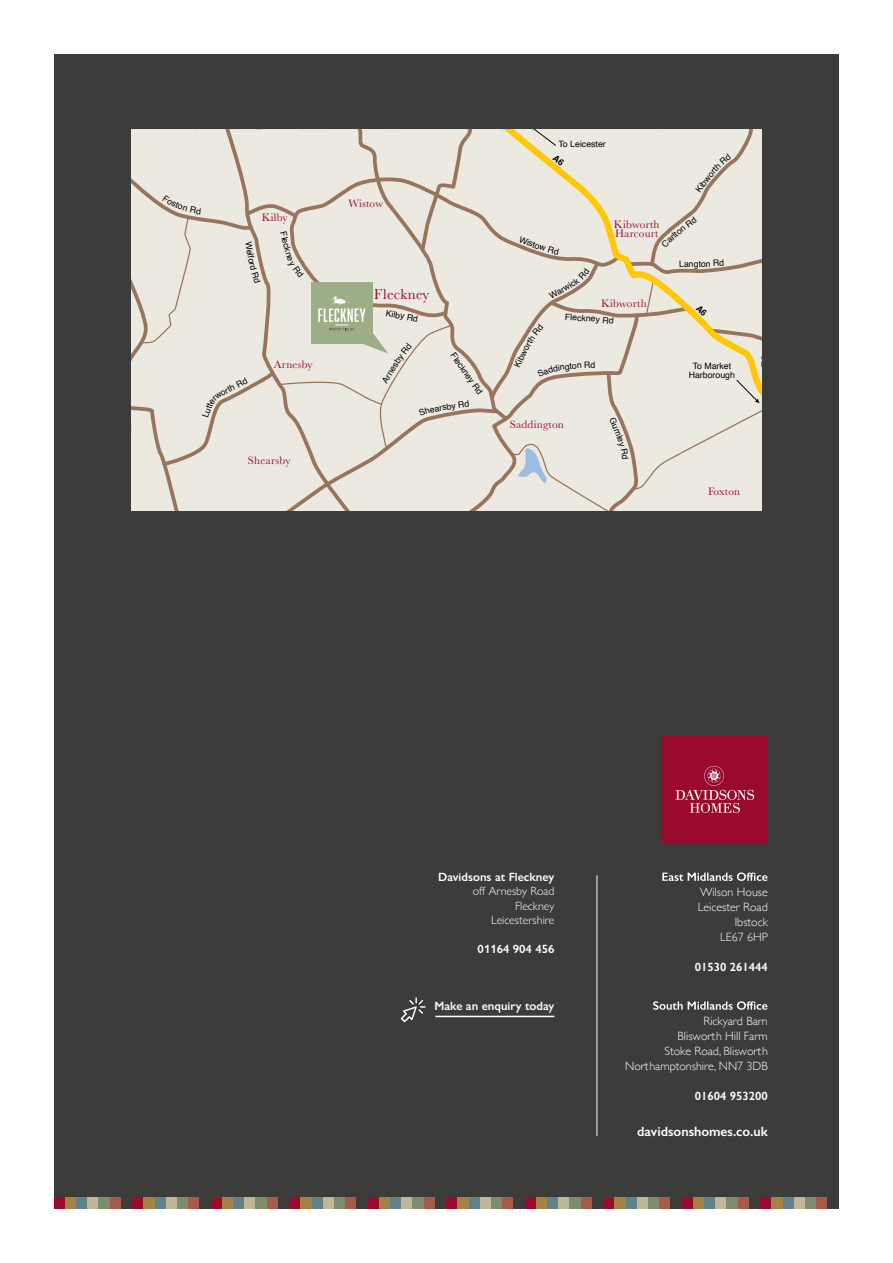
<style>
.page{position:relative;width:893px;height:1263px;background:#fff}
.page>*{position:absolute;margin:0;border:0;box-sizing:border-box;transform-origin:0 0}
.t1{font:15px "Baskerville";letter-spacing:.02em;color:#990a2c}
.t2{font:600 13.5px "Gill Sans";color:#fff}
.t3{font:300 12px/15px "Gill Sans";color:#fff;text-align:right}
.t4{font:600 12px "Gill Sans Nova";color:#fff}
.t5{font:300 12px/14.4px "Gill Sans Nova";color:#fff;text-align:right}
.t6{font:600 12px "Gill Sans";color:#fff}
.t7{font:11.25px/8.7px "Baskerville";letter-spacing:.02em;color:#990a2c}
.t8{font:8.7px/8.7px "Helvetica";color:#000;text-align:center}
</style>
<div class="page">
<div style="left:54px;top:54px;width:785px;height:1155px;background:#3c3c3b"></div>
<div style="left:54px;top:1198px;width:11px;height:11px;background:#990a2c"></div>
<div style="left:65px;top:1198px;width:11px;height:11px;background:#a38243"></div>
<div style="left:76px;top:1198px;width:12px;height:11px;background:#608188"></div>
<div style="left:88px;top:1198px;width:11px;height:11px;background:#beb798"></div>
<div style="left:99px;top:1198px;width:11px;height:11px;background:#7c8d6f"></div>
<div style="left:110px;top:1198px;width:11px;height:11px;background:#a75a4a"></div>
<div style="left:132px;top:1198px;width:12px;height:11px;background:#990a2c"></div>
<div style="left:144px;top:1198px;width:11px;height:11px;background:#a38243"></div>
<div style="left:155px;top:1198px;width:11px;height:11px;background:#608188"></div>
<div style="left:166px;top:1198px;width:11px;height:11px;background:#beb798"></div>
<div style="left:177px;top:1198px;width:12px;height:11px;background:#7c8d6f"></div>
<div style="left:189px;top:1198px;width:11px;height:11px;background:#a75a4a"></div>
<div style="left:211px;top:1198px;width:11px;height:11px;background:#990a2c"></div>
<div style="left:222px;top:1198px;width:11px;height:11px;background:#a38243"></div>
<div style="left:233px;top:1198px;width:12px;height:11px;background:#608188"></div>
<div style="left:245px;top:1198px;width:11px;height:11px;background:#beb798"></div>
<div style="left:256px;top:1198px;width:11px;height:11px;background:#7c8d6f"></div>
<div style="left:267px;top:1198px;width:11px;height:11px;background:#a75a4a"></div>
<div style="left:289px;top:1198px;width:12px;height:11px;background:#990a2c"></div>
<div style="left:301px;top:1198px;width:11px;height:11px;background:#a38243"></div>
<div style="left:312px;top:1198px;width:11px;height:11px;background:#608188"></div>
<div style="left:323px;top:1198px;width:11px;height:11px;background:#beb798"></div>
<div style="left:334px;top:1198px;width:12px;height:11px;background:#7c8d6f"></div>
<div style="left:346px;top:1198px;width:11px;height:11px;background:#a75a4a"></div>
<div style="left:368px;top:1198px;width:11px;height:11px;background:#990a2c"></div>
<div style="left:379px;top:1198px;width:11px;height:11px;background:#a38243"></div>
<div style="left:390px;top:1198px;width:12px;height:11px;background:#608188"></div>
<div style="left:402px;top:1198px;width:11px;height:11px;background:#beb798"></div>
<div style="left:413px;top:1198px;width:11px;height:11px;background:#7c8d6f"></div>
<div style="left:424px;top:1198px;width:11px;height:11px;background:#a75a4a"></div>
<div style="left:446px;top:1198px;width:12px;height:11px;background:#990a2c"></div>
<div style="left:458px;top:1198px;width:11px;height:11px;background:#a38243"></div>
<div style="left:469px;top:1198px;width:11px;height:11px;background:#608188"></div>
<div style="left:480px;top:1198px;width:11px;height:11px;background:#beb798"></div>
<div style="left:491px;top:1198px;width:12px;height:11px;background:#7c8d6f"></div>
<div style="left:503px;top:1198px;width:11px;height:11px;background:#a75a4a"></div>
<div style="left:525px;top:1198px;width:11px;height:11px;background:#990a2c"></div>
<div style="left:536px;top:1198px;width:11px;height:11px;background:#a38243"></div>
<div style="left:547px;top:1198px;width:12px;height:11px;background:#608188"></div>
<div style="left:559px;top:1198px;width:11px;height:11px;background:#beb798"></div>
<div style="left:570px;top:1198px;width:11px;height:11px;background:#7c8d6f"></div>
<div style="left:581px;top:1198px;width:11px;height:11px;background:#a75a4a"></div>
<div style="left:603px;top:1198px;width:12px;height:11px;background:#990a2c"></div>
<div style="left:615px;top:1198px;width:11px;height:11px;background:#a38243"></div>
<div style="left:626px;top:1198px;width:11px;height:11px;background:#608188"></div>
<div style="left:637px;top:1198px;width:11px;height:11px;background:#beb798"></div>
<div style="left:648px;top:1198px;width:12px;height:11px;background:#7c8d6f"></div>
<div style="left:660px;top:1198px;width:11px;height:11px;background:#a75a4a"></div>
<div style="left:682px;top:1198px;width:11px;height:11px;background:#990a2c"></div>
<div style="left:693px;top:1198px;width:11px;height:11px;background:#a38243"></div>
<div style="left:704px;top:1198px;width:12px;height:11px;background:#608188"></div>
<div style="left:716px;top:1198px;width:11px;height:11px;background:#beb798"></div>
<div style="left:727px;top:1198px;width:11px;height:11px;background:#7c8d6f"></div>
<div style="left:738px;top:1198px;width:11px;height:11px;background:#a75a4a"></div>
<div style="left:760px;top:1198px;width:12px;height:11px;background:#990a2c"></div>
<div style="left:772px;top:1198px;width:11px;height:11px;background:#a38243"></div>
<div style="left:783px;top:1198px;width:11px;height:11px;background:#608188"></div>
<div style="left:794px;top:1198px;width:11px;height:11px;background:#beb798"></div>
<div style="left:805px;top:1198px;width:11px;height:11px;background:#7c8d6f"></div>
<div style="left:816px;top:1198px;width:12px;height:11px;background:#a75a4a"></div>
<svg style="left:662px;top:872px;width:105px;height:9px"></svg>
<svg style="left:653px;top:1001px;width:114px;height:9px"></svg>
<div style="left:662px;top:736px;width:106px;height:106px;background:#990a2c"></div>
<svg style="left:675px;top:766px;width:79px;height:47px"></svg>
<hr style="left:597px;top:875px;width:1px;height:261px;background:#fff">
<hr style="left:435px;top:1016px;width:119px;height:1px;background:#fff">
<svg style="left:401px;top:997px;width:25px;height:25px"></svg>
<svg style="left:132px;top:130px;width:629px;height:380px;background:#e6e1d5"></svg>
<p class="t7" style="left:262px;top:213px;width:27px">Kilby</p>
<p class="t7" style="left:349px;top:200px;width:36px">Wistow</p>
<p class="t1" style="left:374px;top:284px;width:57px">Fleckney</p>
<p class="t8" style="left:387px;top:309px;width:20px;rotate:10deg">Kilby</p>
<p class="t7" style="left:274px;top:360px;width:40px">Arnesby</p>
<p class="t8" style="left:456px;top:351px;width:50px;rotate:55deg">Fleckney Rd</p>
<p class="t7" style="left:248px;top:456px;width:44px">Shearsby</p>
<p class="t8" style="left:559px;top:140px;width:49px">To Leicester</p>
<p class="t8" style="left:674px;top:229px;width:25px;rotate:-36deg">on Rd</p>
<p class="t7" style="left:614px;top:220px;width:47px">Kibworth<br>Harcourt</p>
<p class="t8" style="left:660px;top:242px;width:18px;rotate:-43deg">Carl</p>
<p class="t8" style="left:689px;top:260px;width:23px;rotate:-2deg">ngton</p>
<p class="t7" style="left:601px;top:299px;width:47px">Kibworth</p>
<p class="t7" style="left:510px;top:420px;width:56px">Saddington</p>
<p class="t8" style="left:616px;top:416px;width:22px;rotate:67deg">Guml</p>
<p class="t8" style="left:689px;top:362px;width:48px">To Market<br>Harborough</p>
<p class="t7" style="left:708px;top:487px;width:34px">Foxton</p>
<p class="t4" style="left:438px;top:869px;width:118px">Davidsons at Fleckney</p>
<p class="t5" style="left:473px;top:884px;width:83px">off Arnesby Road<br>Fleckney<br>Leicestershire</p>
<p class="t4" style="left:478px;top:941px;width:78px">01164 904 456</p>
<p class="t4" style="left:434px;top:998px;width:122px">Make an enquiry today</p>
<p class="t3" style="left:698px;top:884px;width:71px">Wilson House<br>Leicester Road<br>Ibstock<br>LE67 6HP</p>
<p class="t6" style="left:695px;top:959px;width:75px">01530 261444</p>
<p class="t3" style="left:625px;top:1013px;width:144px">Rickyard Barn<br>Blisworth Hill Farm<br>Stoke Road, Blisworth<br>Northamptonshire, NN7 3DB</p>
<p class="t6" style="left:695px;top:1088px;width:75px">01604 953200</p>
<p class="t2" style="left:637px;top:1123px;width:132px">davidsonshomes.co.uk</p>
</div>
